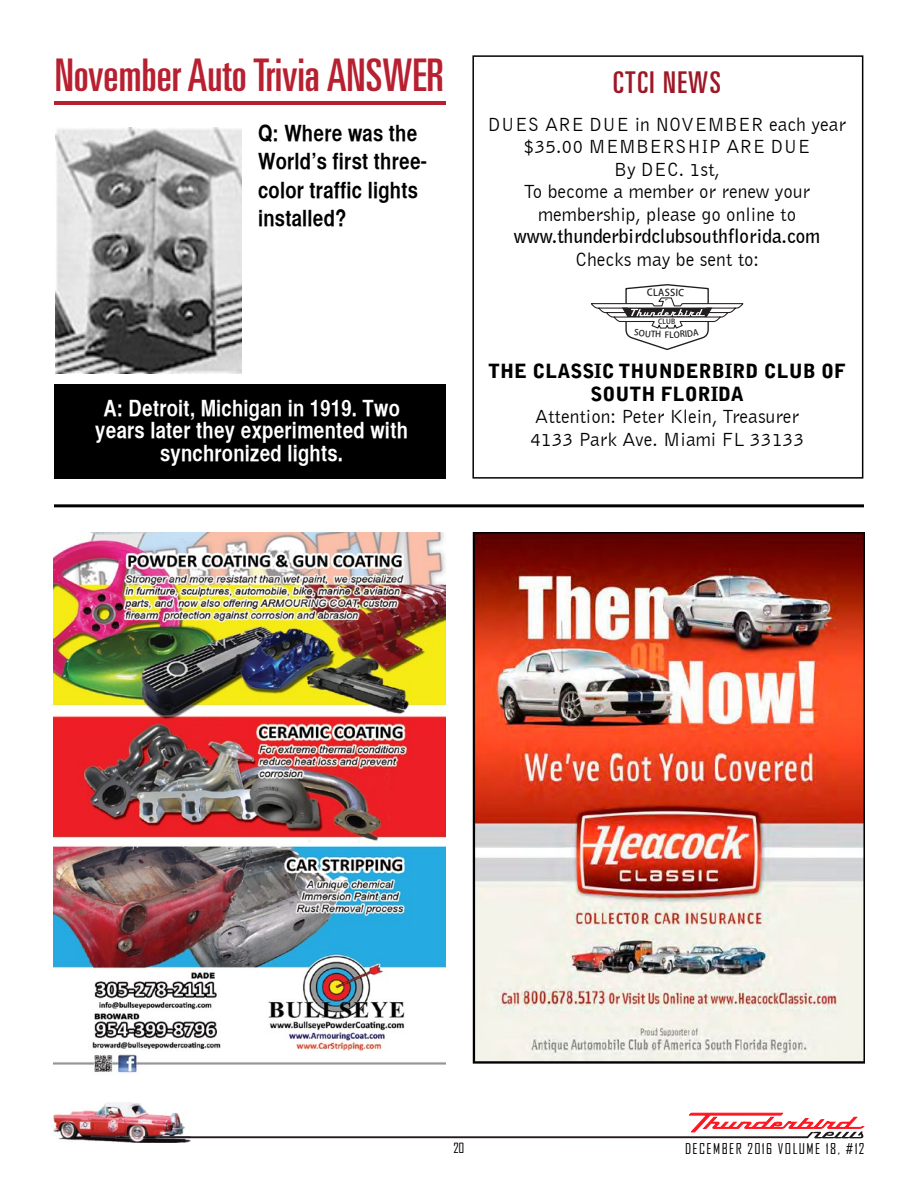
<style>
.page{position:relative;width:918px;height:1188px;background:#fff}
.page>*{position:absolute;margin:0;border:0;box-sizing:border-box;transform-origin:0 0}
.t1{font:ultra-condensed 45px "Univers";color:#b72030}
.t2{font:ultra-condensed 30px "Univers";letter-spacing:.05em;color:#9d1826}
.t3{font:22.5px/22.5px "Helvetica CY Bold";letter-spacing:.01em;color:#fff;text-align:center}
.t4{font:22.5px/28.5px "Helvetica CY Bold";letter-spacing:.01em;color:#000}
.t5{font:19.5px/22.5px "Bell Gothic BT";color:#000;text-align:center}
.t6{font:900 19.5px/22.5px "Bell Gothic Std";color:#000;text-align:center}
.t7{font:700 19.5px "Bell Gothic BT";color:#000}
.t8{font:14.25px "Agency FB";letter-spacing:.1em;color:#000}
.t9{font:13.5px "Agency FB";color:#000}
.t10{font:9.45px "Koz Go Pro Medium 90 pv RKSJ H";color:#231f20}
.t11{font:7.05px "Koz Go Pro Medium 90 pv RKSJ H";color:#231f20}
</style>
<div class="page">
<hr style="left:54px;top:101px;width:392px;height:4px;background:#b72030">
<div style="left:54px;top:384px;width:392px;height:95px;background:#000"></div>
<img style="left:56px;top:127px;width:186px;height:247px">
<svg style="left:191px;top:1113px;width:674px;height:25px"></svg>
<img style="left:53px;top:1102px;width:138px;height:41px">
<img style="left:115px;top:1136px;width:76px;height:2px">
<hr style="left:54px;top:504px;width:810px;height:3px;background:#000">
<img style="left:473px;top:532px;width:392px;height:532px">
<img style="left:54px;top:532px;width:391px;height:542px">
<svg style="left:591px;top:284px;width:152px;height:66px"></svg>
<h1 class="t1" style="left:55px;top:50px;width:391px">November Auto Trivia ANSWER</h1>
<p class="t4" style="left:258px;top:118px;width:171px">Q: Where was the<br>World’s first three&shy;color traffic lights installed?</p>
<p class="t3" style="left:95px;top:396px;width:314px">A: Detroit, Michigan in 1919. Two years later they experimented with synchronized lights.</p>
<h2 class="t2" style="left:613px;top:65px;width:109px">CTCI NEWS</h2>
<p class="t5" style="left:488px;top:112px;width:359px">DUES ARE DUE in NOVEMBER each year $35.00 MEMBERSHIP ARE DUE<br>By DEC. 1st,<br>To become a member or renew your membership, please go online to</p>
<p class="t7" style="left:514px;top:223px;width:308px">www.thunderbirdclubsouthflorida.com</p>
<p class="t5" style="left:575px;top:247px;width:185px">Checks may be sent to:</p>
<p class="t10" style="left:665px;top:286px;width:7px">S</p>
<p class="t11" style="left:658px;top:317px;width:19px">CLUB</p>
<p class="t6" style="left:488px;top:360px;width:359px">THE CLASSIC THUNDERBIRD CLUB OF<br>SOUTH FLORIDA</p>
<p class="t5" style="left:530px;top:405px;width:276px;text-align:left">Attention: Peter Klein, Treasurer<br>4133 Park Ave. Miami FL 33133</p>
<p class="t9" style="left:453px;top:1140px;width:13px">20</p>
<p class="t8" style="left:685px;top:1140px;width:181px">DECEMBER 2016 VOLUME 18, #12</p>
</div>
